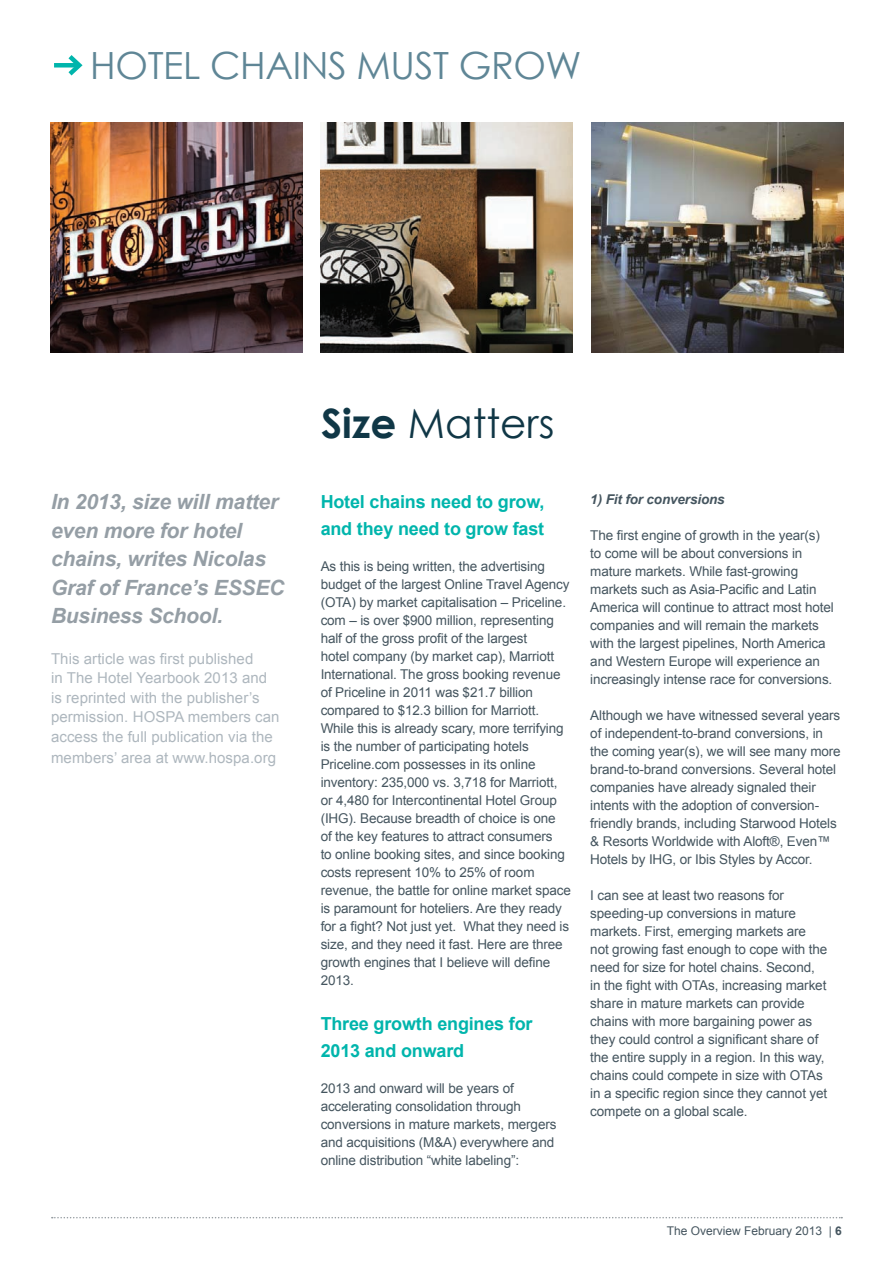
<style>
.page{position:relative;width:893px;height:1263px;background:#fff}
.page>*{position:absolute;margin:0;border:0;box-sizing:border-box;transform-origin:0 0}
.t1{font:40.5px "Century Gothic";color:#103746}
.t2{font:37.5px "Century Gothic";letter-spacing:-.01em;color:#5f8696}
.t3{font:italic 700 21px/28.5px "Arial";letter-spacing:-.01em;color:#959ea5}
.t4{font:700 18px/27px "Arial";letter-spacing:-.01em;color:#00b5ac}
.t5{font:15px/19.5px "Arial";letter-spacing:.005em;color:#aeb7be}
.t6{font:13.5px/18px "Arial";letter-spacing:-.01em;color:#45555f}
.t7{font:italic 700 13.5px "Arial";letter-spacing:-.01em;color:#45555f}
.t8{font:12px "Arial";color:#45555f}
.s1{font-weight:700}
</style>
<div class="page">
<svg style="left:52px;top:1217px;width:790px;height:1px"></svg>
<img style="left:51px;top:122px;width:252px;height:230px">
<img style="left:321px;top:122px;width:252px;height:230px">
<img style="left:592px;top:122px;width:251px;height:230px">
<div style="left:54px;top:63px;width:25px;height:5px;background:#00b5ac"></div>
<svg style="left:64px;top:55px;width:19px;height:21px"></svg>
<p class="t2" style="left:90px;top:43px;width:493px">HOTEL CHAINS MUST GROW</p>
<p class="t3" style="left:51px;top:488px;width:235px">In 2013, size will matter even more for hotel chains, writes Nicolas<br>Graf of France’s ESSEC<br>Business School.</p>
<p class="t5" style="left:51px;top:649px;width:230px">This article was first published<br>in The Hotel Yearbook 2013 and is reprinted with the publisher’s permission. HOSPA members can access the full publication via the</p>
<p class="t5" style="left:51px;top:748px;width:227px">members’ area at www.hospa.org</p>
<p class="t1" style="left:321px;top:398px;width:235px"><span class="s1">Size</span> Matters</p>
<p class="t4" style="left:321px;top:488px;width:225px">Hotel chains need to grow, and they need to grow fast</p>
<p class="t6" style="left:321px;top:557px;width:252px">As this is being written, the advertising budget of the largest Online Travel Agency (OTA) by market capitalisation – Priceline. com – is over $900 million, representing half of the gross profit of the largest<br>hotel company (by market cap), Marriott International. The gross booking revenue of Priceline in 2011 was $21.7 billion compared to $12.3 billion for Marriott.<br>While this is already scary, more terrifying is the number of participating hotels Priceline.com possesses in its online inventory: 235,000 vs. 3,718 for Marriott, or 4,480 for Intercontinental Hotel Group (IHG). Because breadth of choice is one<br>of the key features to attract consumers<br>to online booking sites, and since booking costs represent 10% to 25% of room revenue, the battle for online market space is paramount for hoteliers. Are they ready for a fight? Not just yet. What they need is size, and they need it fast. Here are three growth engines that I believe will define 2013.</p>
<p class="t4" style="left:321px;top:1010px;width:213px">Three growth engines for<br>2013 and onward</p>
<p class="t6" style="left:321px;top:1079px;width:237px">2013 and onward will be years of accelerating consolidation through conversions in mature markets, mergers and acquisitions (M&amp;A) everywhere and online distribution “white labeling”:</p>
<p class="t7" style="left:590px;top:491px;width:136px">1) Fit for conversions</p>
<p class="t6" style="left:590px;top:527px;width:245px">The first engine of growth in the year(s) to come will be about conversions in mature markets. While fast-growing markets such as Asia-Pacific and Latin America will continue to attract most hotel companies and will remain the markets with the largest pipelines, North America and Western Europe will experience an increasingly intense race for conversions.</p>
<p class="t6" style="left:590px;top:707px;width:252px">Although we have witnessed several years of independent-to-brand conversions, in the coming year(s), we will see many more brand-to-brand conversions. Several hotel companies have already signaled their intents with the adoption of conversion&shy;friendly brands, including Starwood Hotels &amp; Resorts Worldwide with Aloft®, Even™ Hotels by IHG, or Ibis Styles by Accor.</p>
<p class="t6" style="left:590px;top:887px;width:239px">I can see at least two reasons for speeding-up conversions in mature markets. First, emerging markets are not growing fast enough to cope with the need for size for hotel chains. Second, in the fight with OTAs, increasing market share in mature markets can provide chains with more bargaining power as they could control a significant share of the entire supply in a region. In this way, chains could compete in size with OTAs in a specific region since they cannot yet compete on a global scale.</p>
<p class="t8" style="left:667px;top:1223px;width:177px">The Overview February 2013 | <span class="s1">6</span></p>
</div>
